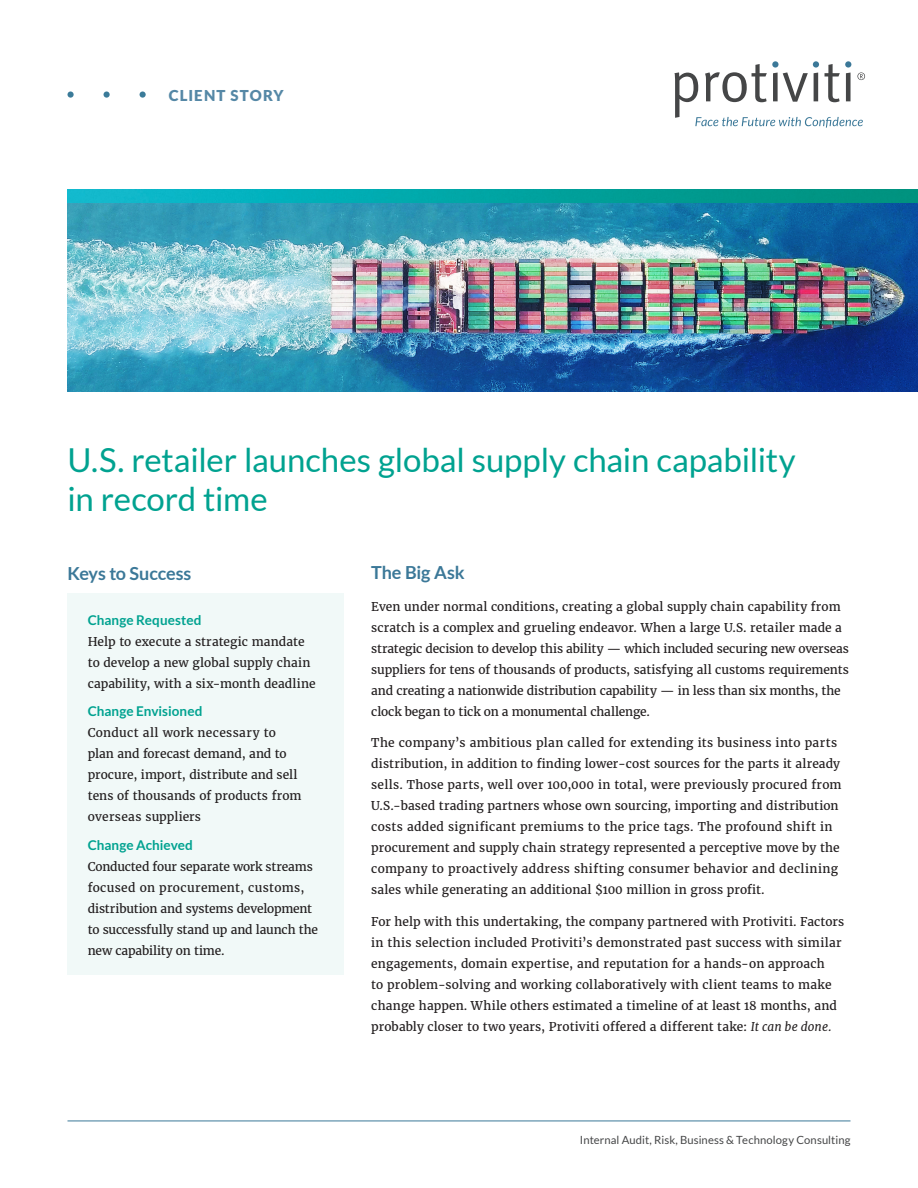
<style>
.page{position:relative;width:918px;height:1188px;background:#fff}
.page>*{position:absolute;margin:0;border:0;box-sizing:border-box;transform-origin:0 0}
.t1{font:33px/39px "Lato";letter-spacing:-.005em;color:#00a290}
.t2{font:700 18px "Lato";letter-spacing:-.01em;color:#3b7898}
.t3{font:900 15px "Lato";letter-spacing:.075em;color:#5588a6}
.t4{font:700 13.5px "Lato";color:#00a290}
.t5{font:12px/21px "Merriweather";letter-spacing:.01em;color:#231f20}
.t6{font:12px/21px "Merriweather";letter-spacing:-.01em;color:#231f20}
.t7{font:11.25px "Lato";letter-spacing:.01em;color:#454647}
.s1{font-style:italic}
</style>
<div class="page">
<hr style="left:68px;top:1121px;width:782px;height:1px;background:#3b7898">
<img style="left:68px;top:202px;width:850px;height:190px">
<div style="left:67px;top:594px;width:277px;height:381px;background:#f1f9f8"></div>
<svg style="left:772px;top:61px;width:7px;height:7px"></svg>
<div style="left:813px;top:61px;width:6px;height:7px;background:#3b7898;border-radius:50%"></div>
<div style="left:845px;top:61px;width:6px;height:7px;background:#3b7898;border-radius:50%"></div>
<svg style="left:674px;top:64px;width:191px;height:64px"></svg>
<img style="left:68px;top:189px;width:850px;height:13px">
<div style="left:68px;top:91px;width:6px;height:7px;background:#3b7b99;border-radius:50%"></div>
<div style="left:104px;top:91px;width:6px;height:7px;background:#3b7b99;border-radius:50%"></div>
<div style="left:140px;top:91px;width:6px;height:7px;background:#3b7b99;border-radius:50%"></div>
<p class="t3" style="left:169px;top:87px;width:116px">CLIENT STORY</p>
<h1 class="t1" style="left:68px;top:440px;width:730px">U.S. retailer launches global supply chain capability in record time</h1>
<h2 class="t2" style="left:68px;top:563px;width:125px">Keys to Success</h2>
<p class="t4" style="left:88px;top:612px;width:115px">Change Requested</p>
<p class="t5" style="left:88px;top:631px;width:229px">Help to execute a strategic mandate to develop a new global supply chain capability, with a six-month deadline</p>
<p class="t4" style="left:88px;top:704px;width:116px">Change Envisioned</p>
<p class="t5" style="left:88px;top:722px;width:215px">Conduct all work necessary to plan and forecast demand, and to procure, import, distribute and sell tens of thousands of products from overseas suppliers</p>
<p class="t4" style="left:88px;top:837px;width:107px">Change Achieved</p>
<p class="t6" style="left:88px;top:856px;width:232px">Conducted four separate work streams focused on procurement, customs, distribution and systems development to successfully stand up and launch the new capability on time.</p>
<h2 class="t2" style="left:371px;top:562px;width:95px">The Big Ask</h2>
<p class="t5" style="left:371px;top:596px;width:479px">Even under normal conditions, creating a global supply chain capability from scratch is a complex and grueling endeavor. When a large U.S. retailer made a strategic decision to develop this ability — which included securing new overseas suppliers for tens of thousands of products, satisfying all customs requirements and creating a nationwide distribution capability — in less than six months, the clock began to tick on a monumental challenge.</p>
<p class="t5" style="left:371px;top:732px;width:472px">The company’s ambitious plan called for extending its business into parts distribution, in addition to finding lower-cost sources for the parts it already sells. Those parts, well over 100,000 in total, were previously procured from U.S.-based trading partners whose own sourcing, importing and distribution costs added significant premiums to the price tags. The profound shift in procurement and supply chain strategy represented a perceptive move by the company to proactively address shifting consumer behavior and declining sales while generating an additional $100 million in gross profit.</p>
<p class="t5" style="left:371px;top:911px;width:475px">For help with this undertaking, the company partnered with Protiviti. Factors in this selection included Protiviti’s demonstrated past success with similar engagements, domain expertise, and reputation for a hands-on approach<br>to problem-solving and working collaboratively with client teams to make change happen. While others estimated a timeline of at least 18 months, and probably closer to two years, Protiviti offered a different take: <span class="s1">It can be done.</span></p>
<p class="t7" style="left:580px;top:1134px;width:272px">Internal Audit, Risk, Business &amp; Technology Consulting</p>
</div>
